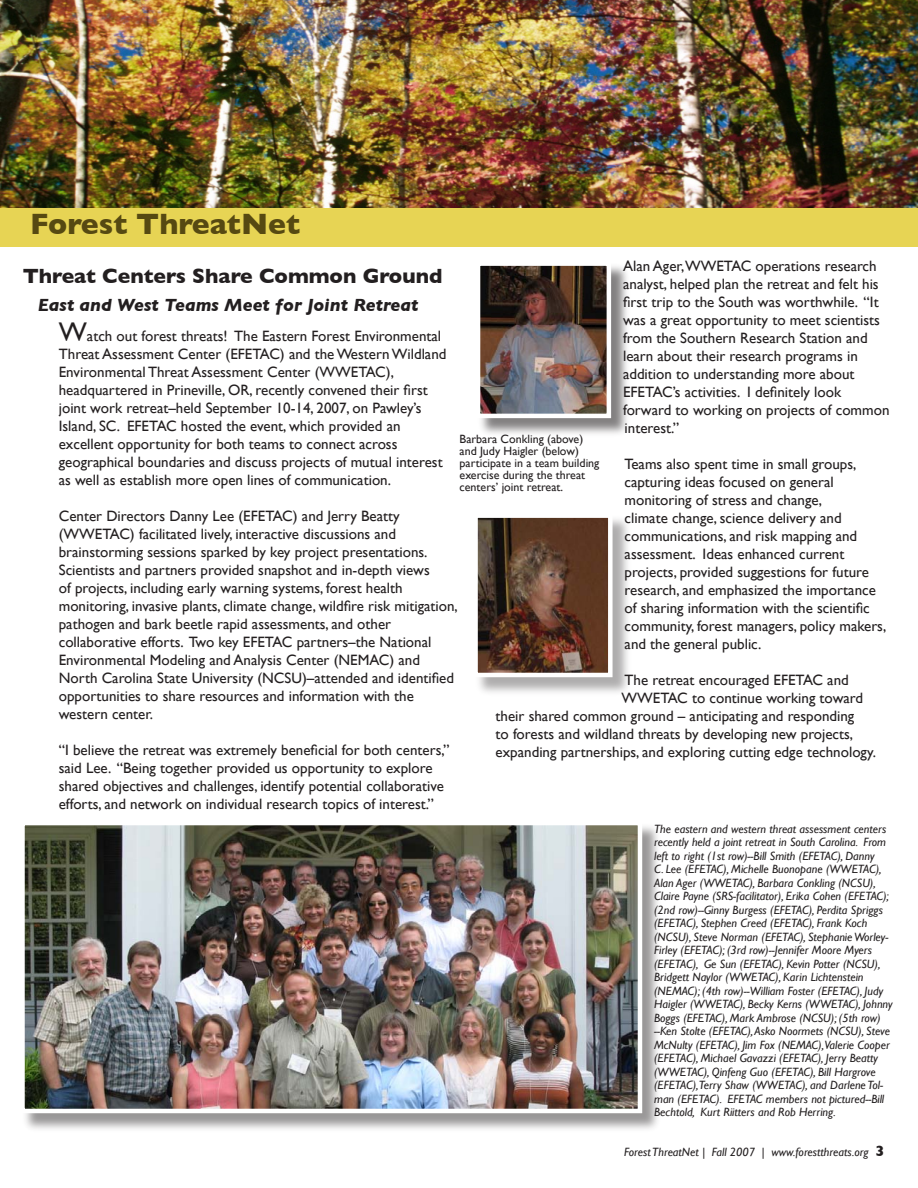
<style>
.page{position:relative;width:918px;height:1188px;background:#fff}
.page>*{position:absolute;margin:0;border:0;box-sizing:border-box;transform-origin:0 0}
.t1{font:700 30px "Gill Sans";color:#564912}
.t2{font:700 21px "Gill Sans";color:#231f20}
.t3{font:italic 700 18px "Gill Sans";color:#231f20}
.t4{font:15px/18px "Gill Sans";color:#231f20}
.t5{font:italic 12px/13.5px "Gill Sans";color:#231f20}
.t6{font:12px/12px "Gill Sans";color:#231f20}
.s1{font-size:27px}
.s2{font-weight:700;font-style:normal;font-size:15px}
</style>
<div class="page">
<img style="left:0;top:0;width:918px;height:208px">
<div style="left:0;top:208px;width:918px;height:39px;background:#e7d454"></div>
<div style="left:477px;top:263px;width:154px;height:175px;background:#231f20;opacity:.57"></div>
<img style="left:481px;top:266px;width:125px;height:147px">
<div style="left:476px;top:261px;width:135px;height:157px;border:4px solid #fff"></div>
<div style="left:22px;top:822px;width:641px;height:311px;background:#231f20;opacity:.47"></div>
<img style="left:22px;top:822px;width:622px;height:293px">
<div style="left:475px;top:515px;width:157px;height:181px;background:#231f20;opacity:.37"></div>
<img style="left:478px;top:518px;width:130px;height:154px">
<div style="left:473px;top:513px;width:140px;height:164px;border:4px solid #fff"></div>
<h1 class="t1" style="left:30px;top:206px;width:272px">Forest ThreatNet</h1>
<p class="t4" style="left:623px;top:257px;width:268px">Alan Ager,WWETAC operations research analyst, helped plan the retreat and felt his first trip to the South was worthwhile. “It was a great opportunity to meet scientists from the Southern Research Station and learn about their research programs in addition to understanding more about EFETAC’s activities. I definitely look forward to working on projects of common interest.”</p>
<p class="t4" style="left:625px;top:455px;width:263px">Teams also spent time in small groups, capturing ideas focused on general monitoring of stress and change,<br>climate change, science delivery and communications, and risk mapping and assessment. Ideas enhanced current projects, provided suggestions for future research, and emphasized the importance of sharing information with the scientific community, forest managers, policy makers, and the general public.</p>
<p class="t4" style="left:625px;top:671px;width:226px">The retreat encouraged EFETAC and</p>
<p class="t4" style="left:622px;top:689px;width:243px">WWETAC to continue working toward</p>
<p class="t4" style="left:496px;top:707px;width:360px">their shared common ground – anticipating and responding</p>
<p class="t4" style="left:496px;top:725px;width:359px">to forests and wildland threats by developing new projects,</p>
<p class="t4" style="left:496px;top:743px;width:382px">expanding partnerships, and exploring cutting edge technology.</p>
<h2 class="t2" style="left:23px;top:263px;width:421px">Threat Centers Share Common Ground</h2>
<p class="t3" style="left:38px;top:294px;width:382px">East and West Teams Meet for Joint Retreat</p>
<p class="t4" style="left:59px;top:327px;width:389px"><span class="s1">W</span>atch out forest threats! The Eastern Forest Environmental Threat Assessment Center (EFETAC) and the Western Wildland Environmental Threat Assessment Center (WWETAC), headquartered in Prineville, OR, recently convened their first joint work retreat–held September 10-14, 2007, on Pawley’s Island, SC. EFETAC hosted the event, which provided an excellent opportunity for both teams to connect across geographical boundaries and discuss projects of mutual interest as well as establish more open lines of communication.</p>
<p class="t4" style="left:59px;top:507px;width:401px">Center Directors Danny Lee (EFETAC) and Jerry Beatty (WWETAC) facilitated lively, interactive discussions and brainstorming sessions sparked by key project presentations.<br>Scientists and partners provided snapshot and in-depth views<br>of projects, including early warning systems, forest health monitoring, invasive plants, climate change, wildfire risk mitigation, pathogen and bark beetle rapid assessments, and other collaborative efforts. Two key EFETAC partners–the National Environmental Modeling and Analysis Center (NEMAC) and North Carolina State University (NCSU)–attended and identified opportunities to share resources and information with the western center.</p>
<p class="t4" style="left:59px;top:741px;width:392px">“I believe the retreat was extremely beneficial for both centers,” said Lee. “Being together provided us opportunity to explore shared objectives and challenges, identify potential collaborative efforts, and network on individual research topics of interest.”</p>
<p class="t6" style="left:460px;top:433px;width:141px">Barbara Conkling (above) and Judy Haigler (below) participate in a team building exercise during the threat centers’ joint retreat.</p>
<p class="t5" style="left:654px;top:822px;width:240px">The eastern and western threat assessment centers recently held a joint retreat in South Carolina. From left to right (1st row)--Bill Smith (EFETAC), Danny<br>C. Lee (EFETAC), Michelle Buonopane (WWETAC), Alan Ager (WWETAC), Barbara Conkling (NCSU), Claire Payne (SRS-facilitator), Erika Cohen (EFETAC); (2nd row)--Ginny Burgess (EFETAC), Perdita Spriggs (EFETAC), Stephen Creed (EFETAC), Frank Koch (NCSU), Steve Norman (EFETAC), Stephanie Worley-Firley (EFETAC); (3rd row)--Jennifer Moore Myers (EFETAC), Ge Sun (EFETAC), Kevin Potter (NCSU), Bridgett Naylor (WWETAC), Karin Lichtenstein (NEMAC); (4th row)--William Foster (EFETAC), Judy Haigler (WWETAC), Becky Kerns (WWETAC), Johnny Boggs (EFETAC), Mark Ambrose (NCSU); (5th row) --Ken Stolte (EFETAC), Asko Noormets (NCSU), Steve McNulty (EFETAC), Jim Fox (NEMAC),Valerie Cooper (EFETAC), Michael Gavazzi (EFETAC), Jerry Beatty (WWETAC), Qinfeng Guo (EFETAC), Bill Hargrove (EFETAC),Terry Shaw (WWETAC), and Darlene Tol&shy;man (EFETAC). EFETAC members not pictured--Bill Bechtold, Kurt Riitters and Rob Herring.</p>
<p class="t5" style="left:624px;top:1145px;width:262px">Forest ThreatNet | Fall 2007 | www.forestthreats.org <span class="s2">3</span></p>
</div>
